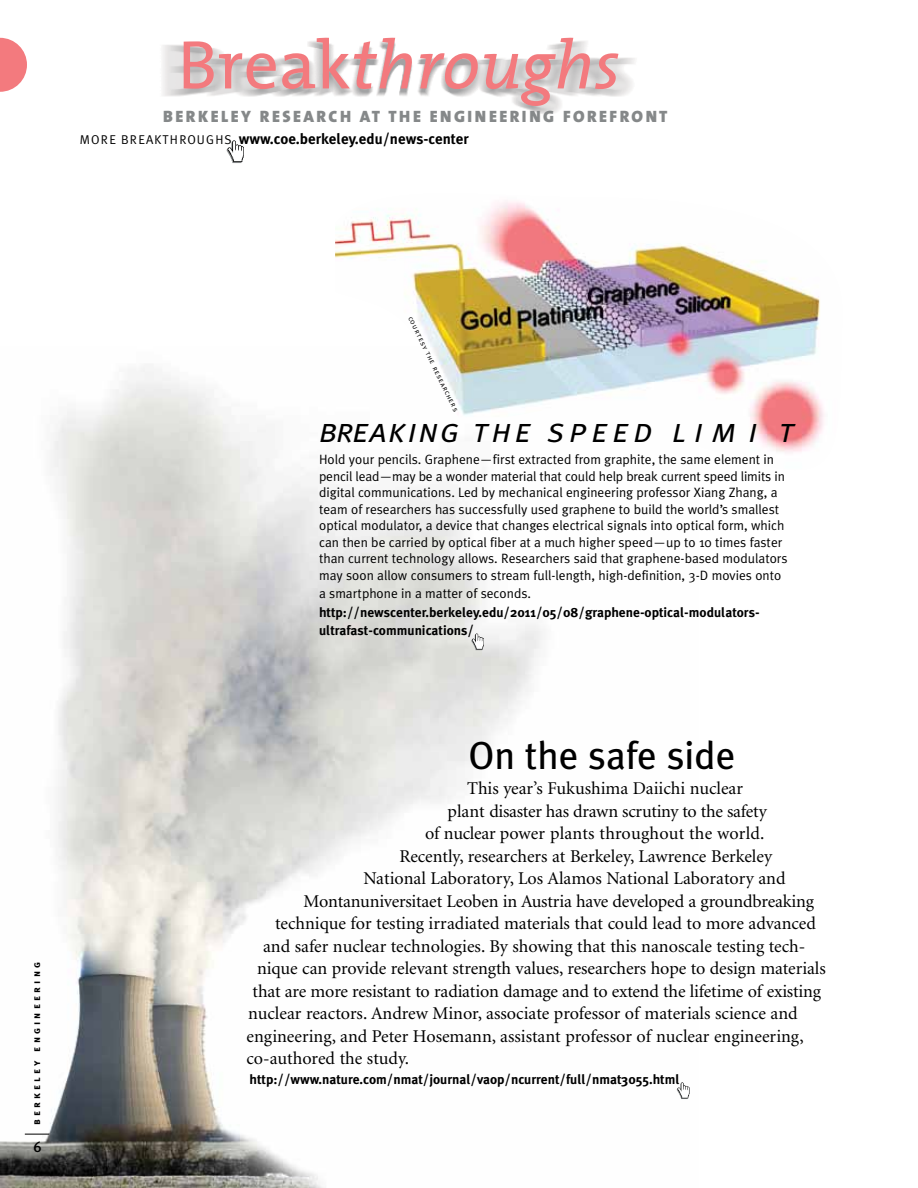
<style>
.page{position:relative;width:918px;height:1188px;background:#fff}
.page>*{position:absolute;margin:0;border:0;box-sizing:border-box;transform-origin:0 0}
.t1{font:italic 69.3px "The Mix";color:#f37a7e}
.t2{font:39px "Meta Plus";color:#000}
.t3{font:italic 34.5px "Meta Plus Normal Caps";letter-spacing:.075em;color:#000}
.t4{font:18px "Minion";letter-spacing:-.005em;color:#000}
.t5{font:900 16.5px "The Mix";letter-spacing:.15em;color:#858889}
.t6{font:700 15px "Meta Plus";color:#000}
.t7{font:500 15px "Meta Plus";color:#000}
.t8{font:13.5px/16.5px "Meta Plus Normal";color:#000}
.t9{font:700 13.5px/18px "Meta Plus";color:#000}
.t10{font:10.5px "Meta Plus Bold Caps";letter-spacing:.3em;color:#000}
.t11{font:7.5px "Meta Plus Normal Caps";color:#000}
.s1{font-style:normal}
.s2{font-family:"Gill Sans";font-size:76.35px}
.s3{font-family:"Meta Plus Normal";font-weight:400;font-size:12.75px}
</style>
<div class="page">
<img style="left:0;top:367px;width:690px;height:821px">
<img style="left:335px;top:201px;width:489px;height:270px">
<svg style="left:25px;top:1134px;width:24px;height:1px"></svg>
<svg style="left:0;top:38px;width:27px;height:54px"></svg>
<img style="left:163px;top:41px;width:472px;height:73px">
<svg style="left:227px;top:140px;width:17px;height:23px"></svg>
<svg style="left:471px;top:634px;width:13px;height:16px"></svg>
<svg style="left:677px;top:1082px;width:12px;height:17px"></svg>
<h1 class="t1" style="left:178px;top:7px;width:444px"><span class="s1">Break</span>throu<span class="s2">g</span>hs</h1>
<p class="t6" style="left:80px;top:130px;width:390px"><span class="s3">MORE BREAKTHROUGHS</span> www.coe.berkeley.edu/news-center</p>
<p class="t5" style="left:163px;top:103px;width:506px">BERKELEY RESEARCH AT THE ENGINEERING FOREFRONT</p>
<p class="t10" style="left:30px;top:1125px;width:165px;rotate:-90deg">berkeley engineering</p>
<p class="t7" style="left:33px;top:1138px;width:10px">6</p>
<p class="t11" style="left:414px;top:315px;width:107px;rotate:64deg">courtesy the researchers</p>
<h3 class="t3" style="left:319px;top:410px;width:477px">breaking the speed li m i t</h3>
<p class="t8" style="left:319px;top:451px;width:470px">Hold your pencils. Graphene—first extracted from graphite, the same element in pencil lead—may be a wonder material that could help break current speed limits in digital communications. Led by mechanical engineering professor Xiang Zhang, a team of researchers has successfully used graphene to build the world’s smallest optical modulator, a device that changes electrical signals into optical form, which can then be carried by optical fiber at a much higher speed—up to 10 times faster than current technology allows. Researchers said that graphene-based modulators may soon allow consumers to stream full-length, high-definition, 3-D movies onto</p>
<p class="t8" style="left:319px;top:584px;width:213px">a smartphone in a matter of seconds.</p>
<p class="t9" style="left:319px;top:603px;width:442px">http://newscenter.berkeley.edu/2011/05/08/graphene-optical-modulators&shy;ultrafast-communications/</p>
<h2 class="t2" style="left:468px;top:733px;width:269px">On the safe side</h2>
<p class="t4" style="left:467px;top:780px;width:277px">This year’s Fukushima Daiichi nuclear</p>
<p class="t4" style="left:448px;top:802px;width:321px">plant disaster has drawn scrutiny to the safety</p>
<p class="t4" style="left:425px;top:825px;width:341px">of nuclear power plants throughout the world.</p>
<p class="t4" style="left:400px;top:847px;width:374px">Recently, researchers at Berkeley, Lawrence Berkeley</p>
<p class="t4" style="left:364px;top:870px;width:424px">National Laboratory, Los Alamos National Laboratory and</p>
<p class="t4" style="left:304px;top:892px;width:512px">Montanuniversitaet Leoben in Austria have developed a groundbreaking</p>
<p class="t4" style="left:275px;top:915px;width:542px">technique for testing irradiated materials that could lead to more advanced</p>
<p class="t4" style="left:263px;top:937px;width:544px">and safer nuclear technologies. By showing that this nanoscale testing tech-</p>
<p class="t4" style="left:257px;top:960px;width:570px">nique can provide relevant strength values, researchers hope to design materials</p>
<p class="t4" style="left:253px;top:982px;width:570px">that are more resistant to radiation damage and to extend the lifetime of existing</p>
<p class="t4" style="left:248px;top:1005px;width:551px">nuclear reactors. Andrew Minor, associate professor of materials science and</p>
<p class="t4" style="left:247px;top:1027px;width:559px">engineering, and Peter Hosemann, assistant professor of nuclear engineering,</p>
<p class="t4" style="left:247px;top:1050px;width:164px">co-authored the study.</p>
<p class="t9" style="left:250px;top:1070px;width:432px">http://www.nature.com/nmat/journal/vaop/ncurrent/full/nmat3055.html</p>
</div>
